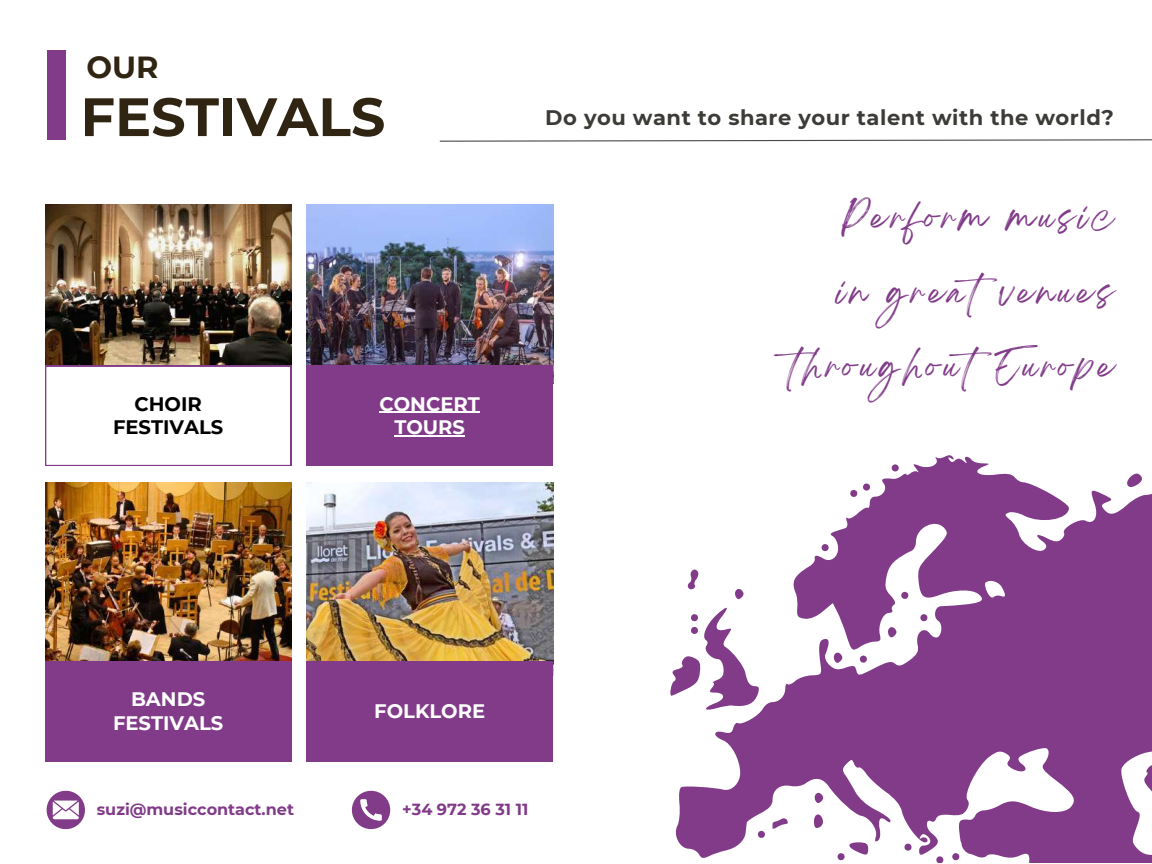
<style>
.page{position:relative;width:1152px;height:864px;background:#fff}
.page>*{position:absolute;margin:0;border:0;box-sizing:border-box;transform-origin:0 0}
.t1{font:700 54px "Montserrat";color:#302512}
.t2{font:700 30.45px "Montserrat";color:#302512}
.t3{font:30.3px "Breathing";letter-spacing:.135em;color:#813b89}
.t4{font:700 21px "Montserrat";letter-spacing:.025em;color:#3c3b37}
.t5{font:700 19.5px/23.9px "Montserrat";color:#fff;text-align:center}
.t6{font:700 19.5px "Montserrat";color:#000}
.t7{font:700 16.05px "Montserrat";color:#813b89}
</style>
<div class="page">
<svg style="left:439px;top:139px;width:713px;height:3px"></svg>
<div style="left:47px;top:50px;width:19px;height:90px;background:#813b89"></div>
<svg style="left:670px;top:455px;width:482px;height:408px;fill:#813b89"></svg>
<div style="left:664px;top:443px;width:136px;height:102px;background:#fff"></div>
<svg style="left:670px;top:845px;width:167px;height:18px"></svg>
<img style="left:45px;top:205px;width:247px;height:161px">
<img style="left:307px;top:205px;width:246px;height:161px">
<div style="left:307px;top:366px;width:246px;height:100px;background:#813b89"></div>
<img style="left:45px;top:483px;width:247px;height:178px">
<img style="left:307px;top:483px;width:246px;height:178px">
<div style="left:45px;top:661px;width:247px;height:100px;background:#813b89"></div>
<div style="left:307px;top:661px;width:246px;height:100px;background:#813b89"></div>
<svg style="left:45px;top:366px;width:246px;height:100px"></svg>
<hr style="left:380px;top:412px;width:100px;height:1px;background:#fff">
<hr style="left:394px;top:435px;width:71px;height:2px;background:#fff">
<svg style="left:352px;top:791px;width:38px;height:38px"></svg>
<svg style="left:47px;top:791px;width:38px;height:38px"></svg>
<p class="t2" style="left:86px;top:48px;width:74px">OUR</p>
<h1 class="t1" style="left:81px;top:84px;width:306px">FESTIVALS</h1>
<p class="t6" style="left:135px;top:392px;width:69px">CHOIR</p>
<p class="t5" style="left:380px;top:392px;width:102px">CONCERT<br>TOURS</p>
<p class="t6" style="left:113px;top:416px;width:112px">FESTIVALS</p>
<p class="t4" style="left:545px;top:105px;width:570px">Do you want to share your talent with the world?</p>
<p class="t3" style="left:842px;top:208px;width:273px">Perform music</p>
<p class="t3" style="left:837px;top:282px;width:278px">in greatvenues</p>
<p class="t3" style="left:788px;top:357px;width:327px">throughoutEurope</p>
<p class="t5" style="left:113px;top:687px;width:112px">BANDS<br>FESTIVALS</p>
<p class="t5" style="left:374px;top:699px;width:112px">FOLKLORE</p>
<p class="t7" style="left:97px;top:800px;width:199px">suzi@musiccontact.net</p>
<p class="t7" style="left:402px;top:800px;width:128px">+34 972 36 31 11</p>
</div>
